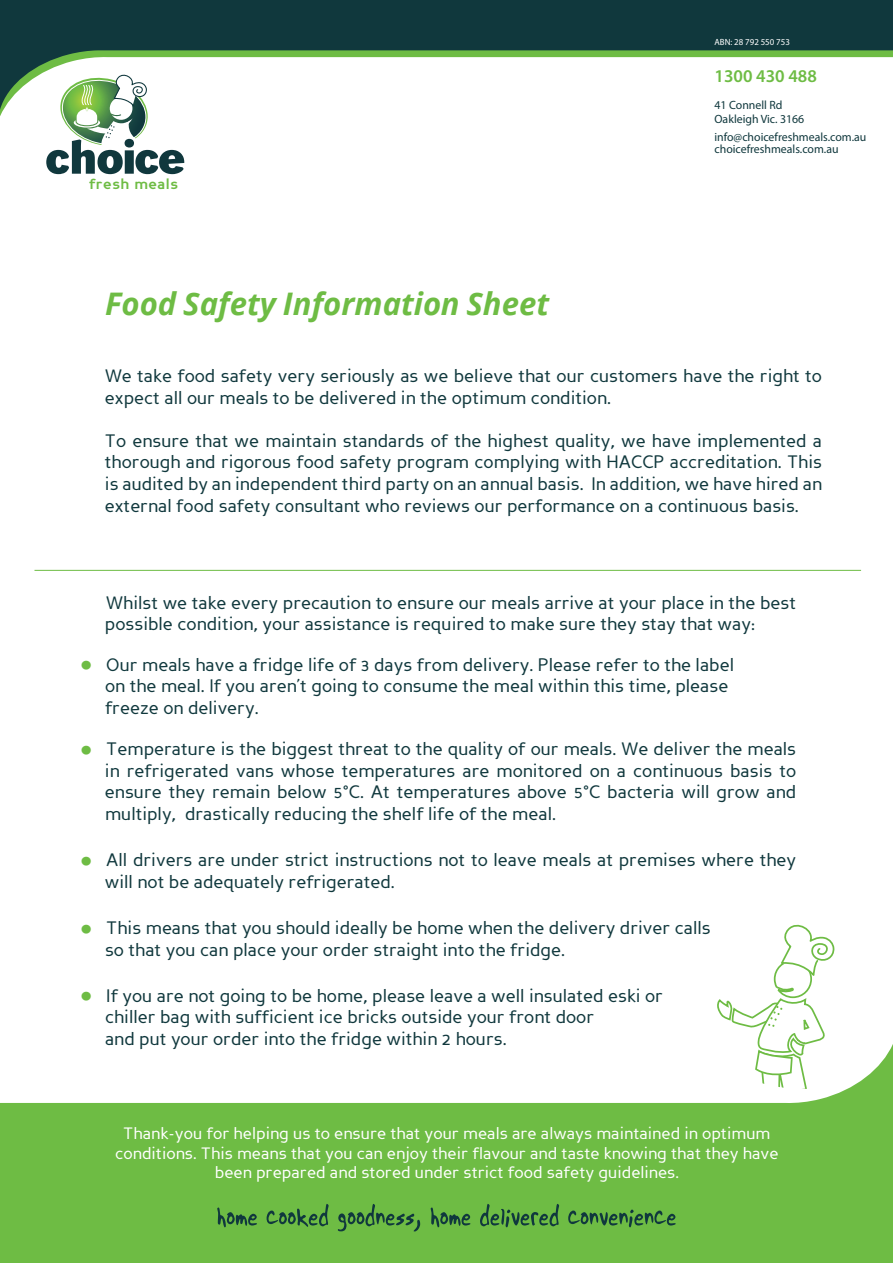
<style>
.page{position:relative;width:893px;height:1263px;background:#fff}
.page>*{position:absolute;margin:0;border:0;box-sizing:border-box;transform-origin:0 0}
.t1{font:italic 700 31.05px "Open Sans";color:#6ebc44}
.t2{font:18px/21.6px "Perspective Sans";color:#10383d}
.t3{font:600 18px "Myriad Pro";color:#6ebc44}
.t4{font:16.5px/19.8px "Perspective Sans";color:#fff;text-align:center}
.t5{font:700 14.7px "Perspective Sans";letter-spacing:.04em;color:#6ebc44}
.t6{font:12px/14.4px "Myriad Pro";color:#10383d}
.t7{font:9px "Myriad Pro";color:#fff}
.s1{font-size:45px;color:#6ebc44}
</style>
<div class="page">
<svg style="left:0;top:1044px;width:893px;height:219px;fill:#6ebc44"></svg>
<svg style="left:0;top:0;width:893px;height:110px"></svg>
<svg style="left:46px;top:70px;width:138px;height:104px"></svg>
<hr style="left:34px;top:570px;width:827px;height:1px;background:#6ebc44">
<svg style="left:217px;top:1207px;width:40px;height:20px"></svg>
<svg style="left:267px;top:1204px;width:62px;height:23px"></svg>
<svg style="left:338px;top:1204px;width:82px;height:27px;background:#589d42"></svg>
<svg style="left:431px;top:1207px;width:39px;height:20px"></svg>
<svg style="left:480px;top:1204px;width:79px;height:23px;background:#539641"></svg>
<svg style="left:568px;top:1209px;width:108px;height:18px;background:#519341"></svg>
<svg style="left:714px;top:924px;width:123px;height:170px"></svg>
<p class="t7" style="left:714px;top:36px;width:77px">ABN: 28 792 550 753</p>
<p class="t5" style="left:89px;top:175px;width:91px">fresh meals</p>
<h1 class="t1" style="left:105px;top:281px;width:446px">Food Safety Information Sheet</h1>
<p class="t3" style="left:714px;top:65px;width:104px">1300 430 488</p>
<p class="t6" style="left:714px;top:97px;width:91px">41 Connell Rd<br>Oakleigh Vic. 3166</p>
<p class="t6" style="left:714px;top:131px;width:153px;line-height:12px">info@choicefreshmeals.com.au choicefreshmeals.com.au</p>
<p class="t2" style="left:105px;top:365px;width:719px">We take food safety very seriously as we believe that our customers have the right to expect all our meals to be delivered in the optimum condition.</p>
<p class="t2" style="left:105px;top:430px;width:719px;text-align:justify">To ensure that we maintain standards of the highest quality, we have implemented a thorough and rigorous food safety program complying with HACCP accreditation. This is audited by an independent third party on an annual basis. In addition, we have hired an external food safety consultant who reviews our performance on a continuous basis.</p>
<p class="t2" style="left:105px;top:592px;width:693px">Whilst we take every precaution to ensure our meals arrive at your place in the best possible condition, your assistance is required to make sure they stay that way:</p>
<p class="t2" style="left:105px;top:654px;width:631px;text-indent:-25px"><span class="s1">•</span> Our meals have a fridge life of 3 days from delivery. Please refer to the label on the meal. If you aren’t going to consume the meal within this time, please freeze on delivery.</p>
<p class="t2" style="left:105px;top:738px;width:693px;text-align:justify;text-indent:-25px"><span class="s1">•</span> Temperature is the biggest threat to the quality of our meals. We deliver the meals in refrigerated vans whose temperatures are monitored on a continuous basis to ensure they remain below 5°C. At temperatures above 5°C bacteria will grow and multiply, drastically reducing the shelf life of the meal.</p>
<p class="t2" style="left:105px;top:849px;width:693px;text-indent:-25px"><span class="s1">•</span> All drivers are under strict instructions not to leave meals at premises where they will not be adequately refrigerated.</p>
<p class="t2" style="left:105px;top:917px;width:607px;text-indent:-25px"><span class="s1">•</span> This means that you should ideally be home when the delivery driver calls so that you can place your order straight into the fridge.</p>
<p class="t2" style="left:105px;top:985px;width:559px;text-indent:-25px"><span class="s1">•</span> If you are not going to be home, please leave a well insulated eski or chiller bag with sufficient ice bricks outside your front door<br>and put your order into the fridge within 2 hours.</p>
<p class="t4" style="left:115px;top:1123px;width:665px">Thank-you for helping us to ensure that your meals are always maintained in optimum conditions. This means that you can enjoy their flavour and taste knowing that they have been prepared and stored under strict food safety guidelines.</p>
</div>
